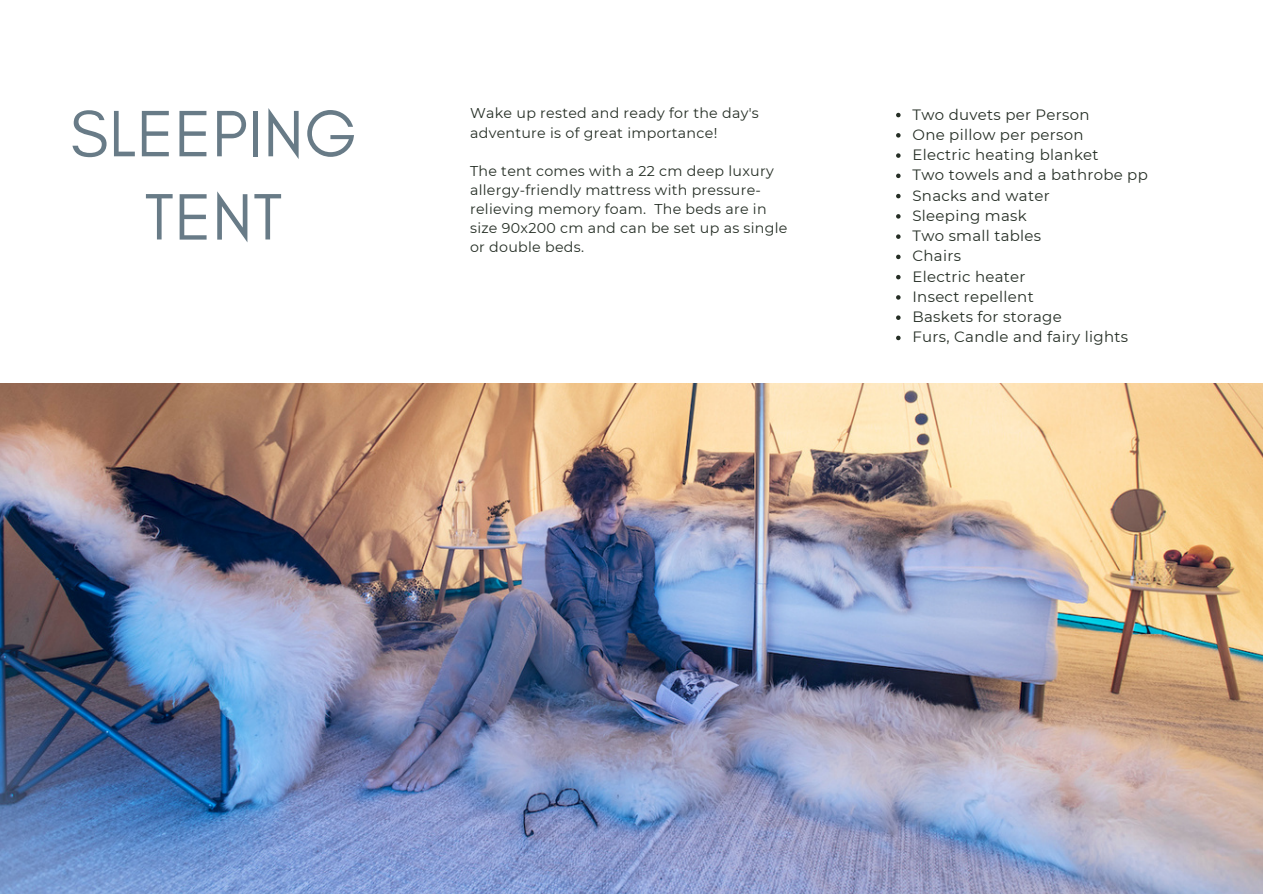
<style>
.page{position:relative;width:1263px;height:894px;background:#fff}
.page>*{position:absolute;margin:0;border:0;box-sizing:border-box;transform-origin:0 0}
.t1{font:66.75px/83.2px "Glacial Indifference";letter-spacing:.01em;color:#687b87;text-align:center}
.t2{font:15px/20.2px "Montserrat";letter-spacing:.02em;color:#252e25}
.t3{font:14.25px/19px "Montserrat";letter-spacing:.02em;color:#252e25}
</style>
<div class="page">
<img style="left:0;top:383px;width:1263px;height:510px">
<svg style="left:896px;top:113px;width:5px;height:4px"></svg>
<svg style="left:896px;top:133px;width:5px;height:4px"></svg>
<svg style="left:896px;top:153px;width:5px;height:5px"></svg>
<svg style="left:896px;top:173px;width:5px;height:5px"></svg>
<svg style="left:896px;top:194px;width:5px;height:4px"></svg>
<svg style="left:896px;top:214px;width:5px;height:4px"></svg>
<svg style="left:896px;top:234px;width:5px;height:5px"></svg>
<svg style="left:896px;top:254px;width:5px;height:5px"></svg>
<svg style="left:896px;top:275px;width:5px;height:4px"></svg>
<svg style="left:896px;top:295px;width:5px;height:4px"></svg>
<svg style="left:896px;top:315px;width:5px;height:5px"></svg>
<svg style="left:896px;top:335px;width:5px;height:5px"></svg>
<h1 class="t1" style="left:70px;top:91px;width:289px">SLEEPING<br>TENT</h1>
<p class="t2" style="left:912px;top:104px;width:237px">Two duvets per Person<br>One pillow per person<br>Electric heating blanket<br>Two towels and a bathrobe pp<br>Snacks and water<br>Sleeping mask<br>Two small tables<br>Chairs<br>Electric heater<br>Insect repellent<br>Baskets for storage<br>Furs, Candle and fairy lights</p>
<p class="t3" style="left:470px;top:104px;width:290px">Wake up rested and ready for the day's adventure is of great importance!</p>
<p class="t3" style="left:470px;top:161px;width:319px">The tent comes with a 22 cm deep luxury allergy-friendly mattress with pressure&shy;relieving memory foam. The beds are in size 90x200 cm and can be set up as single or double beds.</p>
</div>
